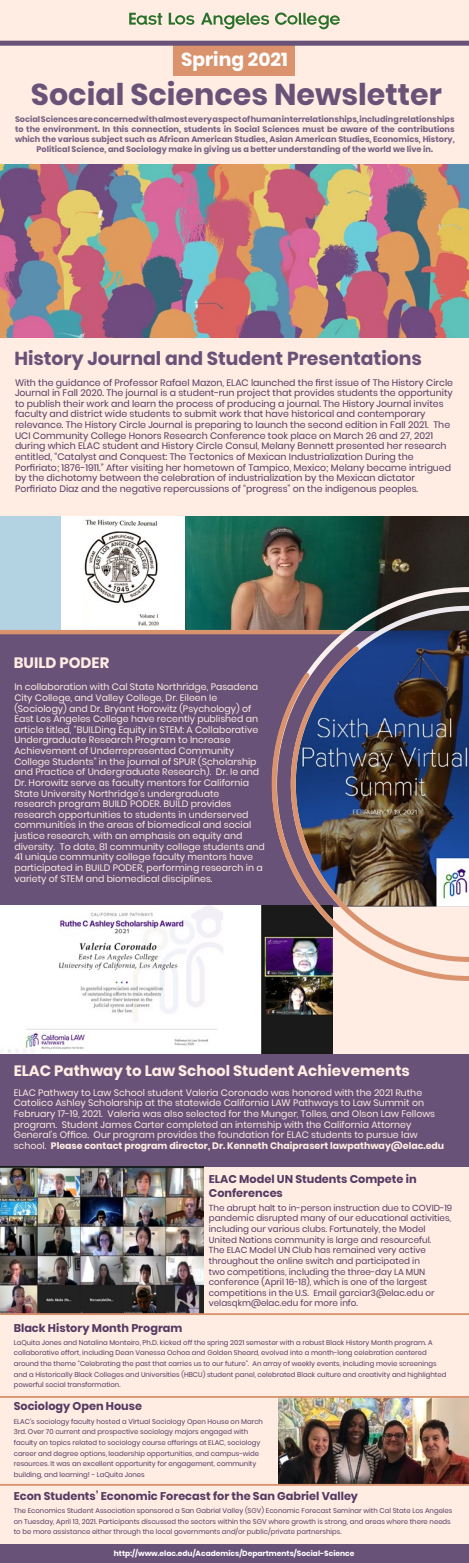
<style>
.page{position:relative;width:469px;height:1563px;background:#fff}
.page>*{position:absolute;margin:0;border:0;box-sizing:border-box;transform-origin:0 0}
.t1{font:700 30px "Poppins";color:#695278}
.Paragraph_Style_3{font:700 18.75px "Poppins";color:#695278}
.Paragraph_Style_1{font:700 18.75px "Poppins";color:#fff}
.Paragraph_Style_5{font:700 15px "Poppins";color:#ffede3}
.Paragraph_Style_7{font:700 11.25px/13.5px "Poppins";color:#543b63}
.Paragraph_Style_6{font:9.38px/10.6px "Poppins";color:#ffede3}
.Paragraph_Style_4{font:9.38px/10.6px "Poppins";color:#543b63}
.Paragraph_Style_8{font:8.75px/10.6px "Poppins";color:#543b63}
.Paragraph_Style_2{font:700 8.12px/9.8px "Poppins";color:#766283;text-align:center}
.t2{font:700 7.5px "Poppins";color:#fff}
.Paragraph_Style_9{font:6.88px/10.6px "Poppins";color:#543b63}
.s1{font-weight:700}
</style>
<div class="page">
<div style="left:0;top:0;width:469px;height:1544px;background:#ffede3"></div>
<div style="left:0;top:608px;width:469px;height:558px;background:#695278"></div>
<div style="left:174px;top:46px;width:121px;height:30px;background:#db936e"></div>
<div style="left:0;top:41px;width:469px;height:5px;background:#695278"></div>
<img style="left:0;top:164px;width:469px;height:174px">
<img style="left:0;top:1166px;width:203px;height:147px">
<img style="left:184px;top:516px;width:285px;height:114px">
<div style="left:56px;top:516px;width:29px;height:114px;background:#fff"></div>
<img style="left:83px;top:516px;width:76px;height:114px">
<div style="left:159px;top:516px;width:25px;height:114px;background:#fff"></div>
<div style="left:0;top:516px;width:61px;height:114px;background:#b3d3e3"></div>
<hr style="left:0;top:630px;width:346px;height:4px;background:#db936e">
<hr style="left:0;top:1313px;width:469px;height:2px;background:#db936e">
<div style="left:0;top:906px;width:469px;height:147px;background:#ffede3"></div>
<img style="left:0;top:906px;width:332px;height:147px">
<svg style="left:272px;top:587px;width:197px;height:48px;background:#5f594c"></svg>
<svg style="left:291px;top:606px;width:178px;height:36px;background:#55565c"></svg>
<img style="left:269px;top:642px;width:200px;height:341px">
<div style="left:0;top:1544px;width:469px;height:18px;background:#695278"></div>
<img style="left:278px;top:1397px;width:191px;height:86px">
<hr style="left:0;top:1396px;width:469px;height:1px;background:#db936e">
<hr style="left:0;top:1483px;width:469px;height:2px;background:#db936e">
<svg style="left:129px;top:13px;width:211px;height:28px"></svg>
<p class="Paragraph_Style_1" style="left:181px;top:49px;width:108px">Spring 2021</p>
<h1 class="t1" style="left:31px;top:77px;width:412px">Social Sciences Newsletter</h1>
<p class="Paragraph_Style_2" style="left:15px;top:115px;width:441px">Social Sciences are concerned with almost every aspect of human interrelationships, including relationships to the environment. In this connection, students in Social Sciences must be aware of the contributions which the various subject such as African American Studies, Asian American Studies, Economics, History, Political Science, and Sociology make in giving us a better understanding of the world we live in.</p>
<p class="Paragraph_Style_3" style="left:14px;top:347px;width:409px">History Journal and Student Presentations</p>
<p class="Paragraph_Style_4" style="left:15px;top:377px;width:439px">With the guidance of Professor Rafael Mazon, ELAC launched the first issue of The History Circle Journal in Fall 2020. The journal is a student-run project that provides students the opportunity to publish their work and learn the process of producing a journal. The History Journal invites faculty and district wide students to submit work that have historical and contemporary relevance. The History Circle Journal is preparing to launch the second edition in Fall 2021. The UCI Community College Honors Research Conference took place on March 26 and 27, 2021 during which ELAC student and History Circle Consul, Melany Bennett presented her research entitled, “Catalyst and Conquest: The Tectonics of Mexican Industrialization During the Porfiriato; 1876-1911.” After visiting her hometown of Tampico, Mexico; Melany became intrigued by the dichotomy between the celebration of industrialization by the Mexican dictator Porfiriato Diaz and the negative repercussions of “progress” on the indigenous peoples.</p>
<p class="Paragraph_Style_5" style="left:14px;top:654px;width:97px">BUILD PODER</p>
<p class="Paragraph_Style_6" style="left:14px;top:681px;width:252px">In collaboration with Cal State Northridge, Pasadena City College, and Valley College, Dr. Eileen Ie (Sociology) and Dr. Bryant Horowitz (Psychology) of East Los Angeles College have recently published an article titled, “BUILDing Equity in STEM: A Collaborative Undergraduate Research Program to Increase Achievement of Underrepresented Community College Students” in the journal of SPUR (Scholarship and Practice of Undergraduate Research). Dr. Ie and Dr. Horowitz serve as faculty mentors for California State University Northridge’s undergraduate<br>research program BUILD PODER. BUILD provides research opportunities to students in underserved communities in the areas of biomedical and social justice research, with an emphasis on equity and diversity. To date, 81 community college students and 41 unique community college faculty mentors have participated in BUILD PODER, performing research in a variety of STEM and biomedical disciplines.</p>
<p class="Paragraph_Style_5" style="left:14px;top:1062px;width:397px">ELAC Pathway to Law School Student Achievements</p>
<p class="Paragraph_Style_6" style="left:14px;top:1087px;width:432px">ELAC Pathway to Law School student Valeria Coronado was honored with the 2021 Ruthe Catolico Ashley Scholarship at the statewide California LAW Pathways to Law Summit on February 17-19, 2021. Valeria was also selected for the Munger, Tolles, and Olson Law Fellows program. Student James Carter completed an internship with the California Attorney General’s Office. Our program provides the foundation for ELAC students to pursue law school. <span class="s1">Please contact program director, Dr. Kenneth Chaiprasert lawpathway@elac.edu</span></p>
<p class="Paragraph_Style_7" style="left:209px;top:1172px;width:209px">ELAC Model UN Students Compete in<br>Conferences</p>
<p class="Paragraph_Style_7" style="left:14px;top:1321px;width:170px">Black History Month Program</p>
<p class="Paragraph_Style_8" style="left:209px;top:1202px;width:245px">The abrupt halt to in-person instruction due to COVID-19 pandemic disrupted many of our educational activities, including our various clubs. Fortunately, the Model United Nations community is large and resourceful.<br>The ELAC Model UN Club has remained very active throughout the online switch and participated in<br>two competitions, including the three-day LA MUN conference (April 16-18), which is one of the largest competitions in the U.S. Email garciar3@elac.edu or velasqkm@elac.edu for more info.</p>
<p class="Paragraph_Style_9" style="left:14px;top:1337px;width:434px">LaQuita Jones and Natalina Monteiro, Ph.D. kicked off the spring 2021 semester with a robust Black History Month program. A collaborative effort, including Dean Vanessa Ochoa and Golden Sheard, evolved into a month-long celebration centered around the theme “Celebrating the past that carries us to our future”. An array of weekly events, including movie screenings and a Historically Black Colleges and Universities (HBCU) student panel, celebrated Black culture and creativity and highlighted powerful social transformation.</p>
<p class="Paragraph_Style_7" style="left:14px;top:1399px;width:130px">Sociology Open House</p>
<p class="Paragraph_Style_9" style="left:14px;top:1416px;width:251px">ELAC’s sociology faculty hosted a Virtual Sociology Open House on March 3rd. Over 70 current and prospective sociology majors engaged with faculty on topics related to sociology course offerings at ELAC, sociology career and degree options, leadership opportunities, and campus-wide resources. It was an excellent opportunity for engagement, community building, and learning! - LaQuita Jones</p>
<p class="Paragraph_Style_7" style="left:14px;top:1489px;width:346px">Econ Students’ Economic Forecast for the San Gabriel Valley</p>
<p class="Paragraph_Style_9" style="left:14px;top:1505px;width:440px">The Economics Student Association sponsored a San Gabriel Valley (SGV) Economic Forecast Seminar with Cal State Los Angeles on Tuesday, April 13, 2021. Participants discussed the sectors within the SGV where growth is strong, and areas where there needs to be more assistance either through the local governments and/or public/private partnerships.</p>
<p class="t2" style="left:114px;top:1548px;width:242px">http://www.elac.edu/Academics/Departments/Social-Science</p>
</div>
